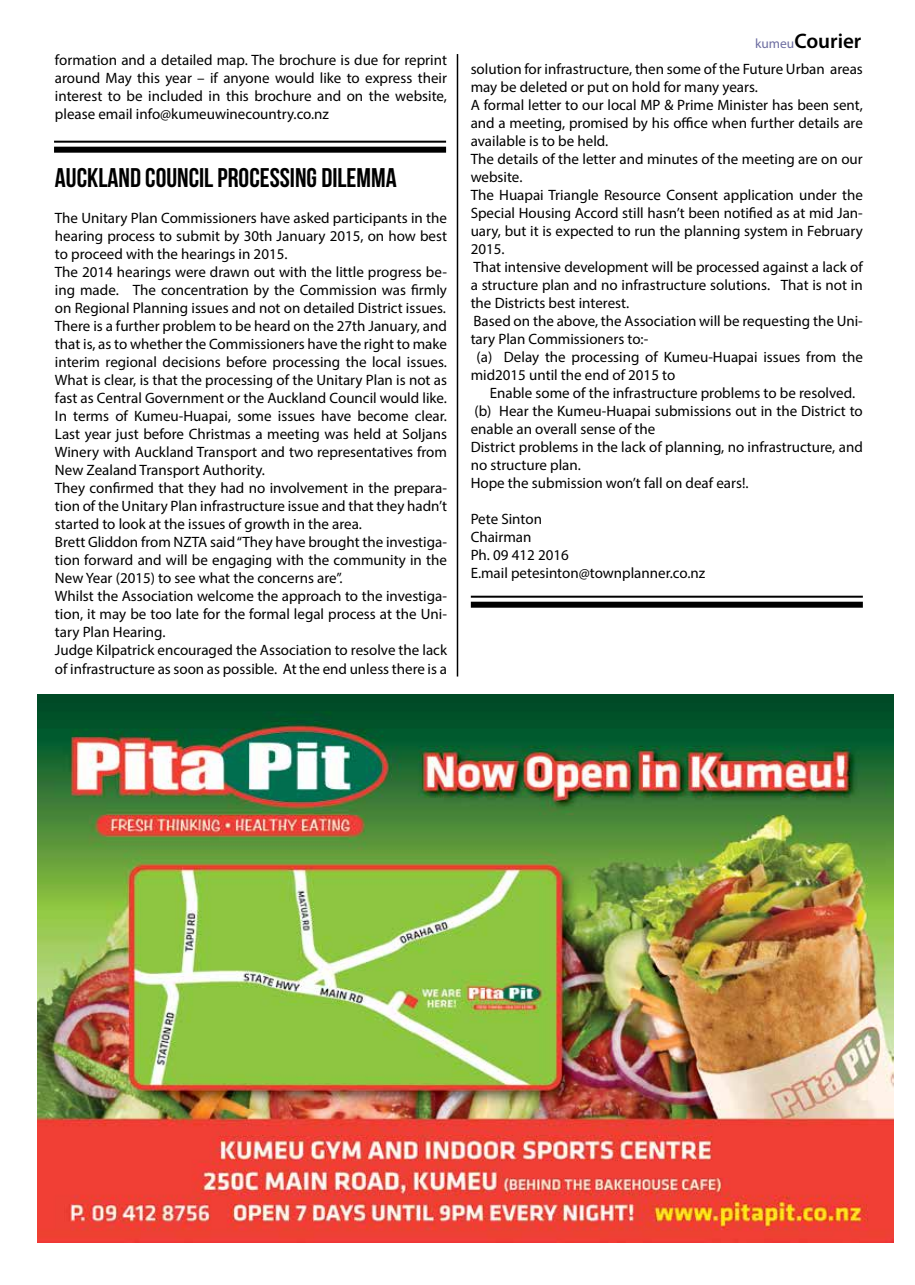
<style>
.page{position:relative;width:915px;height:1285px;background:#fff}
.page>*{position:absolute;margin:0;border:0;box-sizing:border-box;transform-origin:0 0}
.t1{font:27px "Bebas Neue";color:#000}
.t2{font:600 21px "Myriad Pro";color:#000}
.t3{font:15px/18px "Myriad Pro";color:#000}
.s1{font-weight:400;font-size:13.5px;color:#6d6da1}
</style>
<div class="page">
<img style="left:38px;top:694px;width:854px;height:548px">
<hr style="left:54px;top:141px;width:392px;height:2px;background:#000">
<div style="left:54px;top:147px;width:392px;height:6px;background:#000"></div>
<hr style="left:456px;top:54px;width:2px;height:622px;background:#000">
<hr style="left:470px;top:595px;width:392px;height:2px;background:#000">
<div style="left:470px;top:601px;width:392px;height:6px;background:#000"></div>
<p class="t3" style="left:55px;top:50px;width:393px;text-align:justify">formation and a detailed map. The brochure is due for reprint around May this year – if anyone would like to express their interest to be included in this brochure and on the website, please email info@kumeuwinecountry.co.nz</p>
<h1 class="t1" style="left:55px;top:163px;width:343px">AUCKLAND COUNCIL PROCESSING DILEMMA</h1>
<p class="t3" style="left:55px;top:209px;width:393px">The Unitary Plan Commissioners have asked participants in the hearing process to submit by 30th January 2015, on how best to proceed with the hearings in 2015.<br>The 2014 hearings were drawn out with the little progress be&shy;ing made. The concentration by the Commission was firmly on Regional Planning issues and not on detailed District issues.<br>There is a further problem to be heard on the 27th January, and that is, as to whether the Commissioners have the right to make interim regional decisions before processing the local issues.<br>What is clear, is that the processing of the Unitary Plan is not as fast as Central Government or the Auckland Council would like.<br>In terms of Kumeu-Huapai, some issues have become clear.<br>Last year just before Christmas a meeting was held at Soljans Winery with Auckland Transport and two representatives from New Zealand Transport Authority.<br>They confirmed that they had no involvement in the prepara&shy;tion of the Unitary Plan infrastructure issue and that they hadn’t started to look at the issues of growth in the area.<br>Brett Gliddon from NZTA said “They have brought the investiga&shy;tion forward and will be engaging with the community in the New Year (2015) to see what the concerns are”.<br>Whilst the Association welcome the approach to the investiga&shy;tion, it may be too late for the formal legal process at the Uni&shy;tary Plan Hearing.<br>Judge Kilpatrick encouraged the Association to resolve the lack of infrastructure as soon as possible. At the end unless there is a</p>
<h2 class="t2" style="left:754px;top:27px;width:108px"><span class="s1">kumeu</span>Courier</h2>
<p class="t3" style="left:470px;top:59px;width:393px">solution for infrastructure, then some of the Future Urban areas</p>
<p class="t3" style="left:470px;top:77px;width:288px">may be deleted or put on hold for many years.</p>
<p class="t3" style="left:470px;top:95px;width:393px">A formal letter to our local MP &amp; Prime Minister has been sent,</p>
<p class="t3" style="left:470px;top:113px;width:393px">and a meeting, promised by his office when further details are</p>
<p class="t3" style="left:470px;top:131px;width:139px">available is to be held.</p>
<p class="t3" style="left:470px;top:149px;width:393px">The details of the letter and minutes of the meeting are on our</p>
<p class="t3" style="left:470px;top:167px;width:53px">website.</p>
<p class="t3" style="left:470px;top:185px;width:393px">The Huapai Triangle Resource Consent application under the</p>
<p class="t3" style="left:470px;top:203px;width:393px">Special Housing Accord still hasn’t been notified as at mid Jan-</p>
<p class="t3" style="left:470px;top:221px;width:393px">uary, but it is expected to run the planning system in February</p>
<p class="t3" style="left:470px;top:239px;width:35px">2015.</p>
<p class="t3" style="left:473px;top:257px;width:391px">That intensive development will be processed against a lack of</p>
<p class="t3" style="left:470px;top:275px;width:393px">a structure plan and no infrastructure solutions. That is not in</p>
<p class="t3" style="left:470px;top:293px;width:160px">the Districts best interest.</p>
<p class="t3" style="left:473px;top:311px;width:391px">Based on the above, the Association will be requesting the Uni-</p>
<p class="t3" style="left:470px;top:329px;width:179px">tary Plan Commissioners to:-</p>
<p class="t3" style="left:476px;top:347px;width:388px">(a) Delay the processing of Kumeu-Huapai issues from the</p>
<p class="t3" style="left:470px;top:365px;width:206px">mid2015 until the end of 2015 to</p>
<p class="t3" style="left:489px;top:383px;width:367px">Enable some of the infrastructure problems to be resolved.</p>
<p class="t3" style="left:474px;top:401px;width:390px">(b) Hear the Kumeu-Huapai submissions out in the District to</p>
<p class="t3" style="left:470px;top:419px;width:186px">enable an overall sense of the</p>
<p class="t3" style="left:470px;top:437px;width:393px">District problems in the lack of planning, no infrastructure, and</p>
<p class="t3" style="left:470px;top:455px;width:112px">no structure plan.</p>
<p class="t3" style="left:470px;top:473px;width:279px">Hope the submission won’t fall on deaf ears!.</p>
<p class="t3" style="left:470px;top:509px;width:236px">Pete Sinton<br>Chairman<br>Ph. 09 412 2016<br>E.mail petesinton@townplanner.co.nz</p>
</div>
